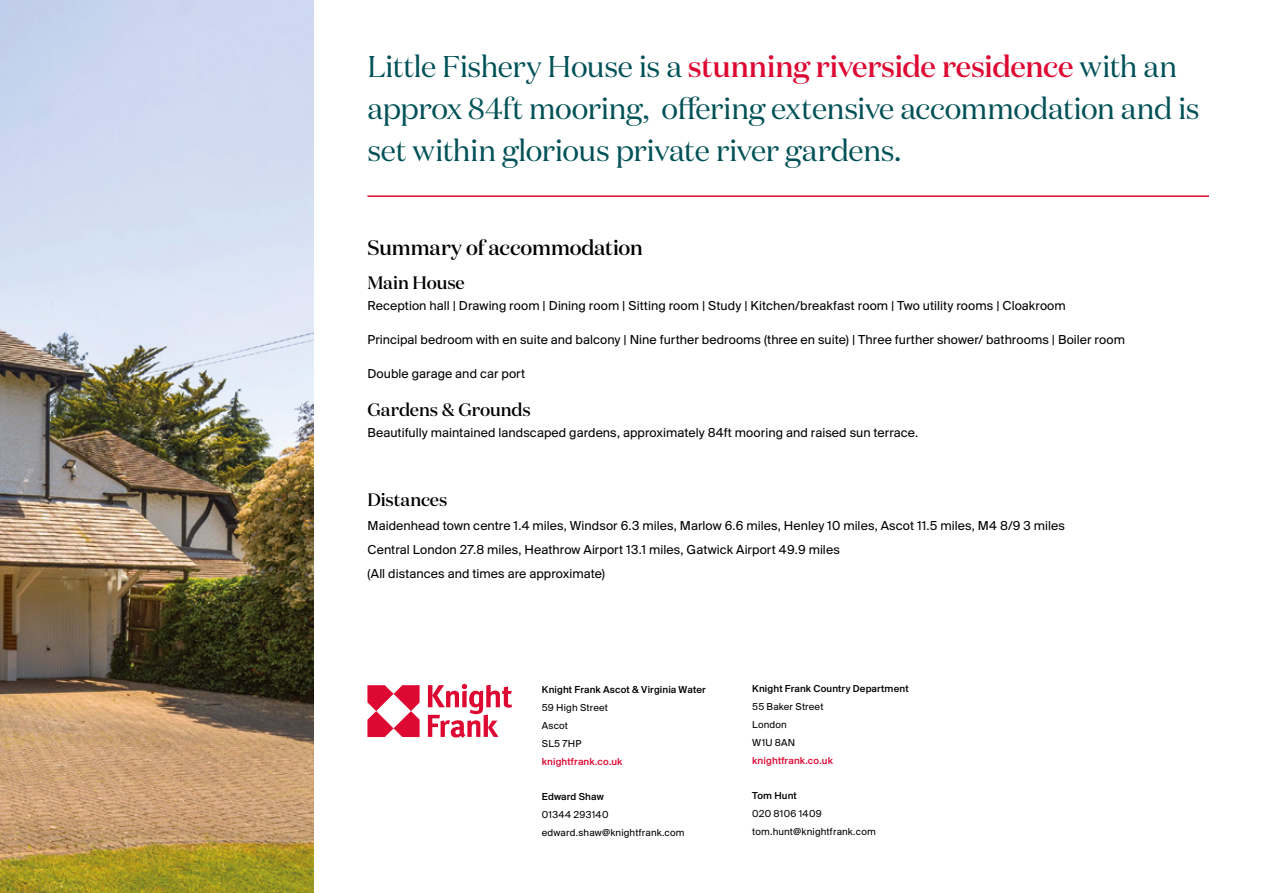
<style>
.page{position:relative;width:1263px;height:893px;background:#fff}
.page>*{position:absolute;margin:0;border:0;box-sizing:border-box;transform-origin:0 0}
.t1{font:30px/42px "Domaine Disp";letter-spacing:-.01em;color:#005157}
.t2{font:500 21px "Domaine Disp";letter-spacing:-.01em;color:#000}
.t3{font:500 18px "Domaine Disp";letter-spacing:-.005em;color:#000}
.t4{font:13.5px/24px "Suisse BP Intl";letter-spacing:.005em;color:#000}
.t5{font:10.5px/18px "Suisse BP Intl";letter-spacing:.015em;color:#000}
.t6{font:500 10.5px "Suisse BP Intl";letter-spacing:.015em;color:#000}
.t7{font:500 10.5px "Suisse BP Intl";letter-spacing:.015em;color:#dd0932}
.s1{font-weight:500;color:#dd0932}
</style>
<div class="page">
<img style="left:0;top:0;width:313px;height:893px">
<svg style="left:367px;top:684px;width:145px;height:54px"></svg>
<hr style="left:367px;top:195px;width:842px;height:2px;background:#dd0932">
<h1 class="t1" style="left:367px;top:46px;width:834px">Little Fishery House is a <span class="s1">stunning riverside residence</span> with an approx 84ft mooring, offering extensive accommodation and is set within glorious private river gardens.</h1>
<h2 class="t2" style="left:367px;top:234px;width:277px">Summary of accommodation</h2>
<h3 class="t3" style="left:367px;top:271px;width:99px">Main House</h3>
<p class="t4" style="left:367px;top:293px;width:700px">Reception hall | Drawing room | Dining room | Sitting room | Study | Kitchen/breakfast room | Two utility rooms | Cloakroom</p>
<p class="t4" style="left:367px;top:327px;width:759px">Principal bedroom with en suite and balcony | Nine further bedrooms (three en suite) | Three further shower/ bathrooms | Boiler room</p>
<p class="t4" style="left:367px;top:361px;width:159px">Double garage and car port</p>
<h3 class="t3" style="left:367px;top:398px;width:165px">Gardens &amp; Grounds</h3>
<p class="t4" style="left:367px;top:420px;width:552px">Beautifully maintained landscaped gardens, approximately 84ft mooring and raised sun terrace.</p>
<h3 class="t3" style="left:367px;top:488px;width:82px">Distances</h3>
<p class="t4" style="left:367px;top:513px;width:699px">Maidenhead town centre 1.4 miles, Windsor 6.3 miles, Marlow 6.6 miles, Henley 10 miles, Ascot 11.5 miles, M4 8/9 3 miles<br>Central London 27.8 miles, Heathrow Airport 13.1 miles, Gatwick Airport 49.9 miles<br>(All distances and times are approximate)</p>
<p class="t6" style="left:542px;top:683px;width:165px">Knight Frank Ascot &amp; Virginia Water</p>
<p class="t5" style="left:542px;top:698px;width:68px">59 High Street<br>Ascot<br>SL5 7HP</p>
<p class="t7" style="left:542px;top:755px;width:82px">knightfrank.co.uk</p>
<p class="t6" style="left:542px;top:790px;width:63px">Edward Shaw</p>
<p class="t5" style="left:542px;top:805px;width:144px">01344 293140 edward.shaw@knightfrank.com</p>
<p class="t6" style="left:752px;top:683px;width:158px">Knight Frank Country Department</p>
<p class="t5" style="left:752px;top:698px;width:73px">55 Baker Street<br>London<br>W1U 8AN</p>
<p class="t7" style="left:752px;top:755px;width:82px">knightfrank.co.uk</p>
<p class="t6" style="left:752px;top:790px;width:46px">Tom Hunt</p>
<p class="t5" style="left:752px;top:805px;width:125px">020 8106 1409 tom.hunt@knightfrank.com</p>
</div>
